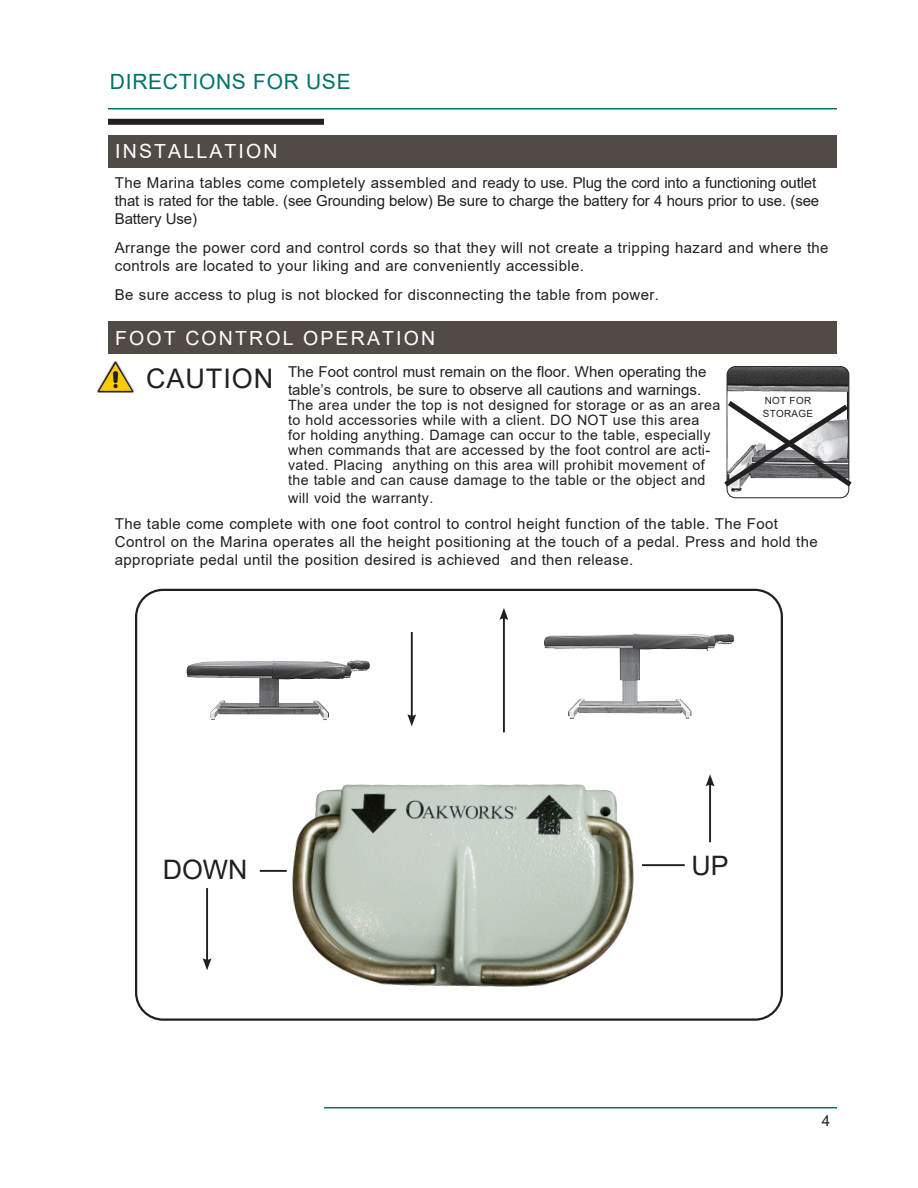
<style>
.page{position:relative;width:918px;height:1188px;background:#fff}
.page>*{position:absolute;margin:0;border:0;box-sizing:border-box;transform-origin:0 0}
.t1{font:27px "Arial";letter-spacing:.035em;color:#231f20}
.t2{font:26.85px "Arial";color:#231f20}
.t3{font:21px "Arial";letter-spacing:.035em;color:#00736a}
.t4{font:19.5px "Arial";letter-spacing:.11em;color:#fff}
.t5{font:15px/18px "Arial";letter-spacing:.025em;color:#231f20}
.t6{font:15px/18px "Arial";letter-spacing:-.01em;color:#231f20}
.t7{font:15px/18px "Arial";color:#231f20}
.t8{font:14.25px/15px "Arial";letter-spacing:.025em;color:#231f20}
.t9{font:9.9px/13.6px "Arial";letter-spacing:.035em;color:#231f20}
</style>
<div class="page">
<img style="left:259px;top:679px;width:456px;height:308px">
<div style="left:135px;top:589px;width:648px;height:432px;border:2px solid #231f20;border-radius:27px"></div>
<hr style="left:260px;top:870px;width:27px;height:2px;background:#231f20">
<hr style="left:642px;top:864px;width:43px;height:2px;background:#231f20">
<hr style="left:709px;top:783px;width:2px;height:59px;background:#231f20">
<svg style="left:706px;top:774px;width:9px;height:12px"></svg>
<hr style="left:206px;top:888px;width:2px;height:74px;background:#231f20">
<svg style="left:203px;top:958px;width:9px;height:12px"></svg>
<hr style="left:503px;top:617px;width:2px;height:115px;background:#231f20">
<svg style="left:500px;top:608px;width:8px;height:12px"></svg>
<hr style="left:411px;top:632px;width:2px;height:86px;background:#231f20">
<svg style="left:407px;top:714px;width:9px;height:12px"></svg>
<hr style="left:324px;top:1107px;width:513px;height:1px;background:#00736a">
<hr style="left:108px;top:108px;width:729px;height:2px;background:#00736a">
<div style="left:108px;top:119px;width:216px;height:6px;background:#231f20"></div>
<img style="left:98px;top:361px;width:36px;height:32px">
<div style="left:108px;top:321px;width:729px;height:33px;background:#524a47"></div>
<img style="left:544px;top:635px;width:147px;height:84px">
<img style="left:186px;top:661px;width:143px;height:59px">
<img style="left:727px;top:367px;width:122px;height:131px">
<div style="left:727px;top:366px;width:122px;height:132px;border:1px solid #231f20;border-radius:8px"></div>
<svg style="left:724px;top:391px;width:128px;height:100px"></svg>
<div style="left:108px;top:135px;width:729px;height:32px;background:#524a47"></div>
<p class="t3" style="left:110px;top:67px;width:242px">DIRECTIONS FOR USE</p>
<p class="t4" style="left:115px;top:138px;width:164px">INSTALLATION</p>
<p class="t6" style="left:115px;top:174px;width:706px">The Marina tables come completely assembled and ready to use. Plug the cord into a functioning outlet that is rated for the table. (see Grounding below) Be sure to charge the battery for 4 hours prior to use. (see<br>Battery Use)</p>
<p class="t5" style="left:115px;top:238px;width:715px">Arrange the power cord and control cords so that they will not create a tripping hazard and where the controls are located to your liking and are conveniently accessible.</p>
<p class="t5" style="left:115px;top:285px;width:546px">Be sure access to plug is not blocked for disconnecting the table from power.</p>
<p class="t4" style="left:115px;top:324px;width:321px">FOOT CONTROL OPERATION</p>
<p class="t7" style="left:288px;top:363px;width:420px">The Foot control must remain on the floor. When operating the table’s controls, be sure to observe all cautions and warnings.</p>
<p class="t8" style="left:288px;top:397px;width:434px">The area under the top is not designed for storage or as an area to hold accessories while with a client. DO NOT use this area<br>for holding anything. Damage can occur to the table, especially when commands that are accessed by the foot control are acti&shy;vated. Placing anything on this area will prohibit movement of the table and can cause damage to the table or the object and</p>
<p class="t8" style="left:288px;top:490px;width:147px">will void the warranty.</p>
<p class="t5" style="left:115px;top:515px;width:704px">The table come complete with one foot control to control height function of the table. The Foot<br>Control on the Marina operates all the height positioning at the touch of a pedal. Press and hold the appropriate pedal until the position desired is achieved and then release.</p>
<p class="t1" style="left:146px;top:360px;width:129px">CAUTION</p>
<p class="t9" style="left:763px;top:393px;width:52px">NOT FOR<br>STORAGE</p>
<p class="t2" style="left:163px;top:851px;width:86px">DOWN</p>
<p class="t2" style="left:691px;top:847px;width:39px">UP</p>
<p class="t5" style="left:822px;top:1112px;width:10px">4</p>
</div>
